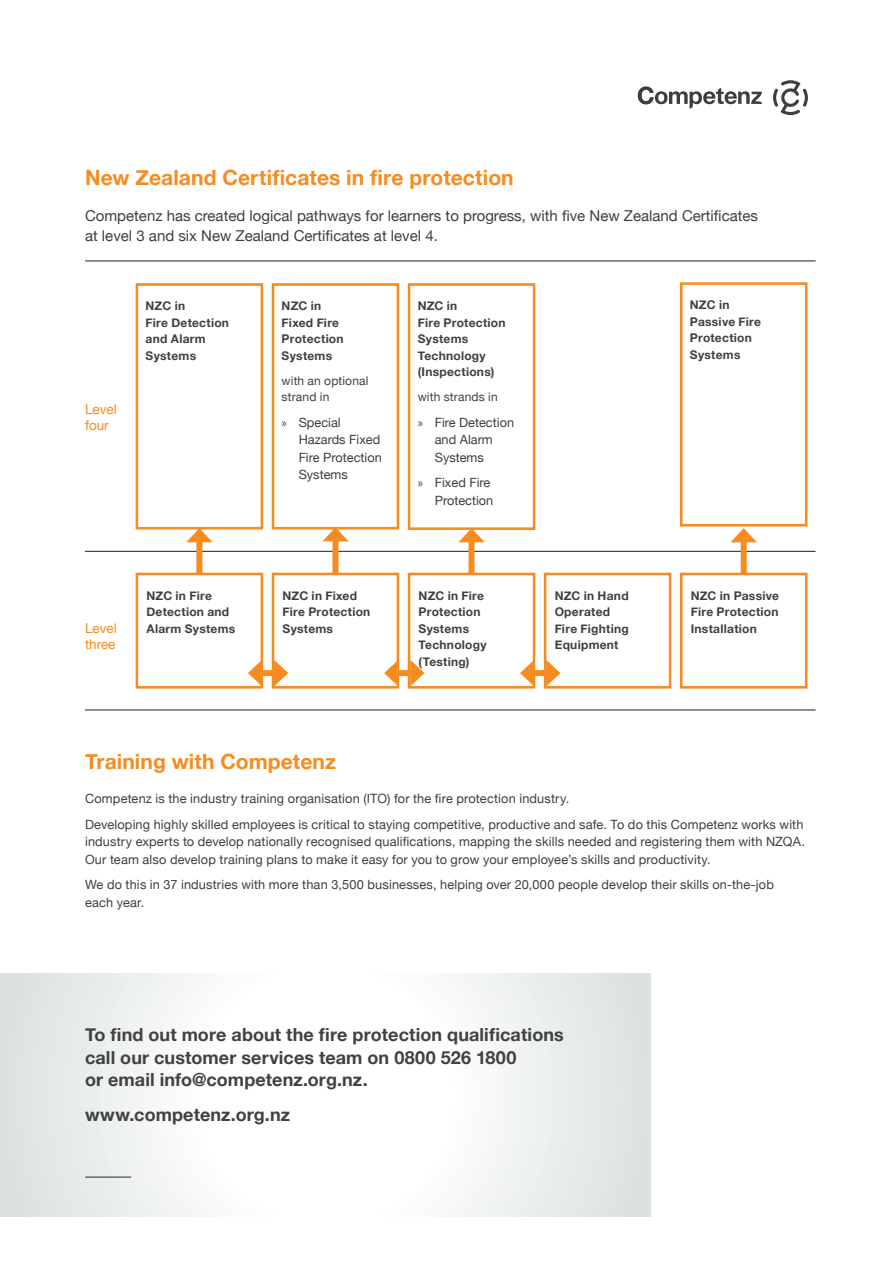
<style>
.page{position:relative;width:893px;height:1263px;background:#fff}
.page>*{position:absolute;margin:0;border:0;box-sizing:border-box;transform-origin:0 0}
.t1{font:700 21px "Helvetica Neue";letter-spacing:.005em;color:#f68b1f}
.t2{font:700 18px/22.5px "Helvetica Neue";letter-spacing:.005em;color:#414042}
.t3{font:15px/19.5px "Helvetica Neue";color:#3e3e3f}
.t4{font:13.5px/16.2px "Helvetica Neue";color:#f68b1f}
.t5{font:12.75px/17.2px "Helvetica Neue";letter-spacing:.01em;color:#3e3e3f}
.t6{font:700 12px/16.5px "Helvetica Neue";letter-spacing:.02em;color:#404041}
.t7{font:12px/16.5px "Helvetica Neue";letter-spacing:.015em;color:#404041}
.s1{font-family:"Myriad Pro"}
</style>
<div class="page">
<svg style="left:0;top:974px;width:651px;height:242px"></svg>
<svg style="left:773px;top:80px;width:35px;height:35px"></svg>
<svg style="left:638px;top:87px;width:124px;height:22px"></svg>
<hr style="left:86px;top:1176px;width:45px;height:2px;background:#3e3e3f">
<hr style="left:85px;top:551px;width:731px;height:1px;background:#231f20">
<hr style="left:85px;top:261px;width:731px;height:1px;background:#231f20">
<hr style="left:85px;top:710px;width:731px;height:1px;background:#231f20">
<div style="left:136px;top:283px;width:127px;height:246px;border:3px solid #f68b1f"></div>
<div style="left:272px;top:283px;width:127px;height:246px;border:3px solid #f68b1f"></div>
<div style="left:408px;top:283px;width:127px;height:247px;border:3px solid #f68b1f"></div>
<div style="left:680px;top:282px;width:127px;height:244px;border:3px solid #f68b1f"></div>
<div style="left:196px;top:537px;width:6px;height:42px;background:#f68b1f"></div>
<svg style="left:186px;top:528px;width:27px;height:14px"></svg>
<div style="left:332px;top:536px;width:6px;height:42px;background:#f68b1f"></div>
<svg style="left:322px;top:527px;width:27px;height:14px"></svg>
<div style="left:469px;top:537px;width:6px;height:42px;background:#f68b1f"></div>
<svg style="left:458px;top:528px;width:27px;height:14px"></svg>
<div style="left:741px;top:537px;width:6px;height:42px;background:#f68b1f"></div>
<svg style="left:731px;top:528px;width:26px;height:14px"></svg>
<div style="left:137px;top:574px;width:125px;height:113px;background:#fff"></div>
<div style="left:136px;top:573px;width:127px;height:116px;border:3px solid #f68b1f"></div>
<div style="left:273px;top:574px;width:125px;height:113px;background:#fff"></div>
<div style="left:272px;top:573px;width:127px;height:116px;border:3px solid #f68b1f"></div>
<div style="left:409px;top:574px;width:125px;height:113px;background:#fff"></div>
<div style="left:408px;top:573px;width:127px;height:116px;border:3px solid #f68b1f"></div>
<div style="left:544px;top:573px;width:127px;height:116px;border:3px solid #f68b1f"></div>
<div style="left:681px;top:574px;width:125px;height:113px;background:#fff"></div>
<div style="left:680px;top:573px;width:127px;height:116px;border:3px solid #f68b1f"></div>
<div style="left:257px;top:670px;width:22px;height:6px;background:#f68b1f"></div>
<svg style="left:274px;top:660px;width:14px;height:26px"></svg>
<svg style="left:248px;top:660px;width:14px;height:26px"></svg>
<div style="left:393px;top:670px;width:23px;height:6px;background:#f68b1f"></div>
<svg style="left:410px;top:660px;width:14px;height:26px"></svg>
<svg style="left:384px;top:660px;width:14px;height:26px"></svg>
<div style="left:529px;top:670px;width:22px;height:6px;background:#f68b1f"></div>
<svg style="left:546px;top:660px;width:14px;height:26px"></svg>
<svg style="left:520px;top:660px;width:14px;height:26px"></svg>
<h1 class="t1" style="left:85px;top:161px;width:430px">New Zealand Certificates in fire protection</h1>
<p class="t3" style="left:85px;top:207px;width:675px">Competenz has created logical pathways for learners to progress, with five New Zealand Certificates at level 3 and six New Zealand Certificates at level 4.</p>
<p class="t4" style="left:85px;top:402px;width:33px">Level four</p>
<p class="t6" style="left:146px;top:298px;width:85px">NZC in<br>Fire Detection and Alarm<br>Systems</p>
<p class="t6" style="left:282px;top:298px;width:64px">NZC in<br>Fixed Fire<br>Protection<br>Systems</p>
<p class="t7" style="left:282px;top:373px;width:88px">with an optional strand in</p>
<p class="t5" style="left:299px;top:415px;width:85px;text-indent:-17px"><span class="s1">»</span> Special<br>Hazards Fixed<br>Fire Protection<br>Systems</p>
<p class="t6" style="left:418px;top:298px;width:89px">NZC in<br>Fire Protection<br>Systems<br>Technology (Inspections)</p>
<p class="t7" style="left:418px;top:389px;width:81px">with strands in</p>
<p class="t5" style="left:435px;top:415px;width:81px;text-indent:-17px"><span class="s1">»</span> Fire Detection and Alarm<br>Systems</p>
<p class="t5" style="left:418px;top:475px;width:77px;text-align:right"><span class="s1">»</span> Fixed Fire<br>Protection</p>
<p class="t6" style="left:690px;top:297px;width:73px">NZC in<br>Passive Fire<br>Protection<br>Systems</p>
<p class="t6" style="left:146px;top:587px;width:90px">NZC in Fire<br>Detection and<br>Alarm Systems</p>
<p class="t6" style="left:283px;top:587px;width:89px">NZC in Fixed<br>Fire Protection<br>Systems</p>
<p class="t6" style="left:419px;top:587px;width:70px">NZC in Fire<br>Protection<br>Systems<br>Technology (Testing)</p>
<p class="t6" style="left:555px;top:587px;width:76px">NZC in Hand<br>Operated<br>Fire Fighting<br>Equipment</p>
<p class="t6" style="left:691px;top:587px;width:90px">NZC in Passive<br>Fire Protection</p>
<p class="t4" style="left:85px;top:621px;width:33px">Level</p>
<p class="t6" style="left:691px;top:620px;width:68px">Installation</p>
<p class="t4" style="left:85px;top:637px;width:32px">three</p>
<h1 class="t1" style="left:85px;top:745px;width:252px">Training with Competenz</h1>
<p class="t5" style="left:85px;top:787px;width:720px;line-height:25.8px">Competenz is the industry training organisation (ITO) for the fire protection industry.<br>Developing highly skilled employees is critical to staying competitive, productive and safe. To do this Competenz works with</p>
<p class="t5" style="left:85px;top:834px;width:722px">industry experts to develop nationally recognised qualifications, mapping the skills needed and registering them with NZQA.<br>Our team also develop training plans to make it easy for you to grow your employee’s skills and productivity.</p>
<p class="t5" style="left:85px;top:877px;width:690px">We do this in 37 industries with more than 3,500 businesses, helping over 20,000 people develop their skills on-the-job each year.</p>
<h2 class="t2" style="left:85px;top:1024px;width:480px">To find out more about the fire protection qualifications call our customer services team on 0800 526 1800<br>or email info@competenz.org.nz.</h2>
<h2 class="t2" style="left:85px;top:1104px;width:207px">www.competenz.org.nz</h2>
</div>
